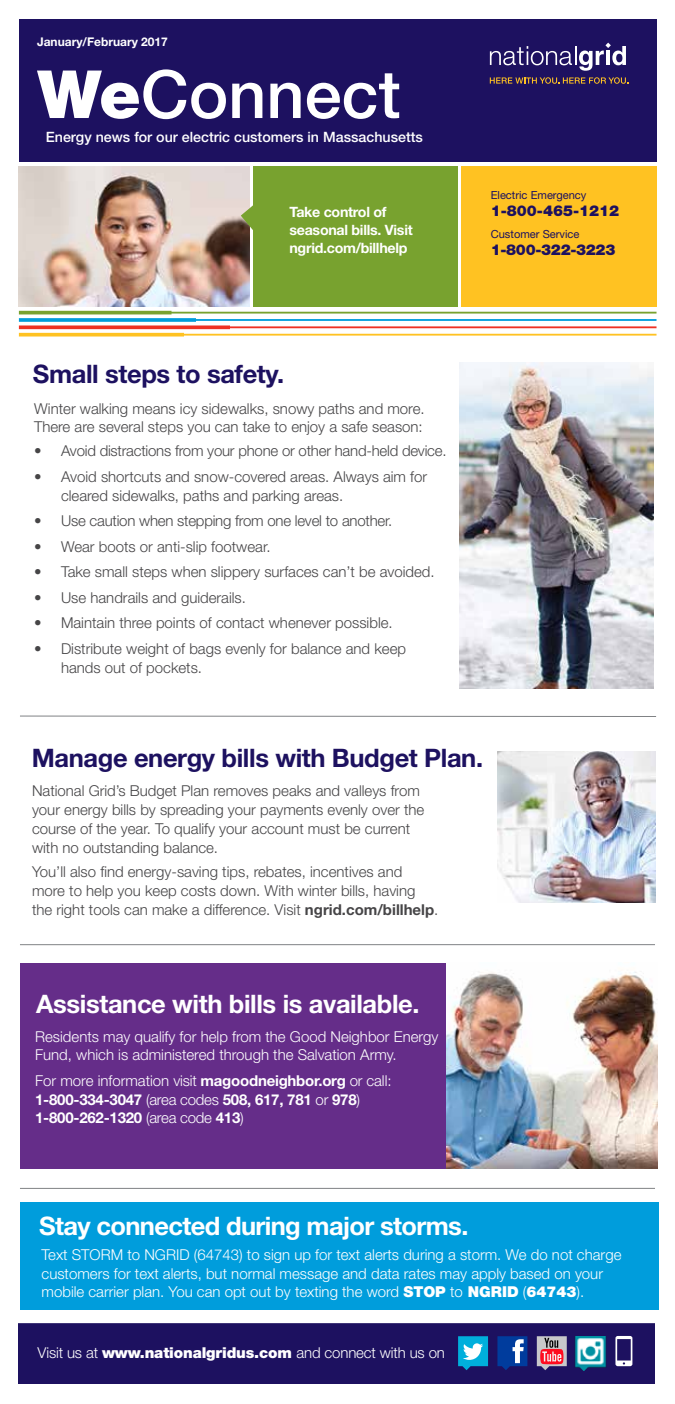
<style>
.page{position:relative;width:675px;height:1404px;background:#fff}
.page>*{position:absolute;margin:0;border:0;box-sizing:border-box;transform-origin:0 0}
.t1{font:500 66.45px "Helvetica Neue LT Std";color:#fff}
.t2{font:700 25.5px "Helvetica Neue LT Std";letter-spacing:-.02em;color:#fff}
.t3{font:700 25.5px "Helvetica Neue LT Std";letter-spacing:-.015em;color:#1d1160}
.t4{font:300 15px/18.9px "Helvetica Neue";color:#464547}
.t5{font:300 15px/18.8px "Helvetica Neue";color:#fff}
.t6{font:700 15px/18.8px "Helvetica Neue LT Std";letter-spacing:-.015em;color:#fff}
.t7{font:300 15px "Helvetica Neue LT Std";letter-spacing:-.01em;color:#fff}
.t8{font:900 15px "Helvetica Neue LT Std";letter-spacing:-.01em;color:#1d1160}
.t9{font:700 14.25px/18px "Helvetica Neue LT Std";letter-spacing:-.02em;color:#fff}
.t10{font:500 14.25px "Helvetica Neue LT Std";color:#fff}
.t11{font:700 12px "Helvetica Neue LT Std";color:#fff}
.t12{font:11.1px "Helvetica Neue LT Std";color:#1d1160}
.s1{font-weight:900}
.s2{font-family:"Helvetica Neue LT Std";font-weight:700}
.s3{font-family:"Helvetica Neue LT Std"}
.s4{font-family:"Helvetica Neue";font-weight:300}
.s5{font-weight:300}
.s6{font-family:"Helvetica Neue LT Std";font-weight:900}
</style>
<div class="page">
<div style="left:20px;top:963px;width:636px;height:205px;background:#652d89"></div>
<img style="left:19px;top:166px;width:231px;height:141px">
<div style="left:253px;top:166px;width:204px;height:141px;background:#78a22f"></div>
<div style="left:19px;top:1322px;width:636px;height:61px;background:#1d1160"></div>
<div style="left:19px;top:19px;width:638px;height:143px;background:#1d1160"></div>
<div style="left:461px;top:166px;width:196px;height:141px;background:#ffc222"></div>
<hr style="left:17px;top:1320px;width:650px;height:3px;background:#fff">
<svg style="left:19px;top:311px;width:638px;height:26px"></svg>
<svg style="left:490px;top:43px;width:136px;height:28px"></svg>
<svg style="left:490px;top:77px;width:138px;height:7px"></svg>
<svg style="left:241px;top:203px;width:12px;height:27px"></svg>
<svg style="left:20px;top:715px;width:637px;height:2px"></svg>
<img style="left:497px;top:751px;width:158px;height:152px">
<svg style="left:458px;top:1336px;width:30px;height:34px"></svg>
<svg style="left:497px;top:1336px;width:30px;height:34px"></svg>
<svg style="left:537px;top:1336px;width:30px;height:34px"></svg>
<img style="left:575px;top:1336px;width:31px;height:34px">
<svg style="left:615px;top:1336px;width:17px;height:30px"></svg>
<hr style="left:20px;top:944px;width:635px;height:1px;background:#808285">
<img style="left:459px;top:362px;width:195px;height:326px">
<hr style="left:20px;top:1188px;width:635px;height:1px;background:#808285">
<img style="left:447px;top:963px;width:210px;height:205px">
<div style="left:20px;top:1202px;width:638px;height:108px;background:#009ddc"></div>
<p class="t11" style="left:37px;top:34px;width:132px">January/February 2017</p>
<h1 class="t1" style="left:37px;top:55px;width:365px"><span class="s1">We</span>Connect</h1>
<p class="t10" style="left:46px;top:128px;width:379px">Energy news for our electric customers in Massachusetts</p>
<p class="t9" style="left:290px;top:202px;width:125px">Take control of seasonal bills. Visit ngrid.com/billhelp</p>
<p class="t12" style="left:491px;top:188px;width:97px">Electric Emergency</p>
<p class="t8" style="left:491px;top:202px;width:130px">1-800-465-1212</p>
<p class="t12" style="left:491px;top:228px;width:90px">Customer Service</p>
<p class="t8" style="left:491px;top:240px;width:126px">1-800-322-3223</p>
<h2 class="t3" style="left:33px;top:358px;width:253px">Small steps to safety.</h2>
<p class="t4" style="left:34px;top:399px;width:392px">Winter walking means icy sidewalks, snowy paths and more.<br>There are several steps you can take to enjoy a safe season:</p>
<p class="t4" style="left:34px;top:441px;width:414px">• Avoid distractions from your phone or other hand-held device.</p>
<p class="t4" style="left:61px;top:467px;width:368px;text-indent:-27px">• Avoid shortcuts and snow-covered areas. Always aim for cleared sidewalks, paths and parking areas.</p>
<p class="t4" style="left:34px;top:511px;width:360px">• Use caution when stepping from one level to another.</p>
<p class="t4" style="left:34px;top:537px;width:238px">• Wear boots or anti-slip footwear.</p>
<p class="t4" style="left:34px;top:562px;width:402px">• Take small steps when slippery surfaces can’t be avoided.</p>
<p class="t4" style="left:34px;top:588px;width:214px">• Use handrails and guiderails.</p>
<p class="t4" style="left:34px;top:613px;width:360px">• Maintain three points of contact whenever possible.</p>
<p class="t4" style="left:61px;top:639px;width:347px;text-indent:-27px">• Distribute weight of bags evenly for balance and keep hands out of pockets.</p>
<h2 class="t3" style="left:32px;top:742px;width:453px">Manage energy bills with Budget Plan.</h2>
<p class="t4" style="left:32px;top:781px;width:394px">National Grid’s Budget Plan removes peaks and valleys from your energy bills by spreading your payments evenly over the course of the year. To qualify your account must be current with no outstanding balance.</p>
<p class="t4" style="left:32px;top:862px;width:408px">You’ll also find energy-saving tips, rebates, incentives and more to help you keep costs down. With winter bills, having the right tools can make a difference. Visit <span class="s2">ngrid.com/billhelp</span>.</p>
<h2 class="t2" style="left:36px;top:988px;width:385px">Assistance with bills is available.</h2>
<p class="t5" style="left:35px;top:1027px;width:405px">Residents may qualify for help from the Good Neighbor Energy<br>Fund, which is administered through the Salvation Army.</p>
<p class="t5" style="left:35px;top:1071px;width:358px">For more information visit <span class="s2">magoodneighbor.org</span> <span class="s3">or</span> call:</p>
<p class="t6" style="left:35px;top:1090px;width:326px">1-800-334-3047 <span class="s4">(area codes</span> 508, 617, 781 <span class="s5">or</span> 978<span class="s4">)<br></span>1-800-262-1320 <span class="s4">(area code</span> 413<span class="s4">)</span></p>
<h2 class="t2" style="left:39px;top:1210px;width:431px">Stay connected during major storms.</h2>
<p class="t5" style="left:42px;top:1245px;width:581px">Text STORM to NGRID (64743) to sign up for text alerts during a storm. We do not charge customers for text alerts, but normal message and data rates may apply based on your mobile carrier plan. You can opt out by texting the word <span class="s6">STOP</span> to <span class="s6">NGRID</span> (<span class="s6">64743</span>).</p>
<p class="t7" style="left:38px;top:1343px;width:409px">Visit us at <span class="s1">www.nationalgridus.com</span> and connect with us on</p>
</div>
